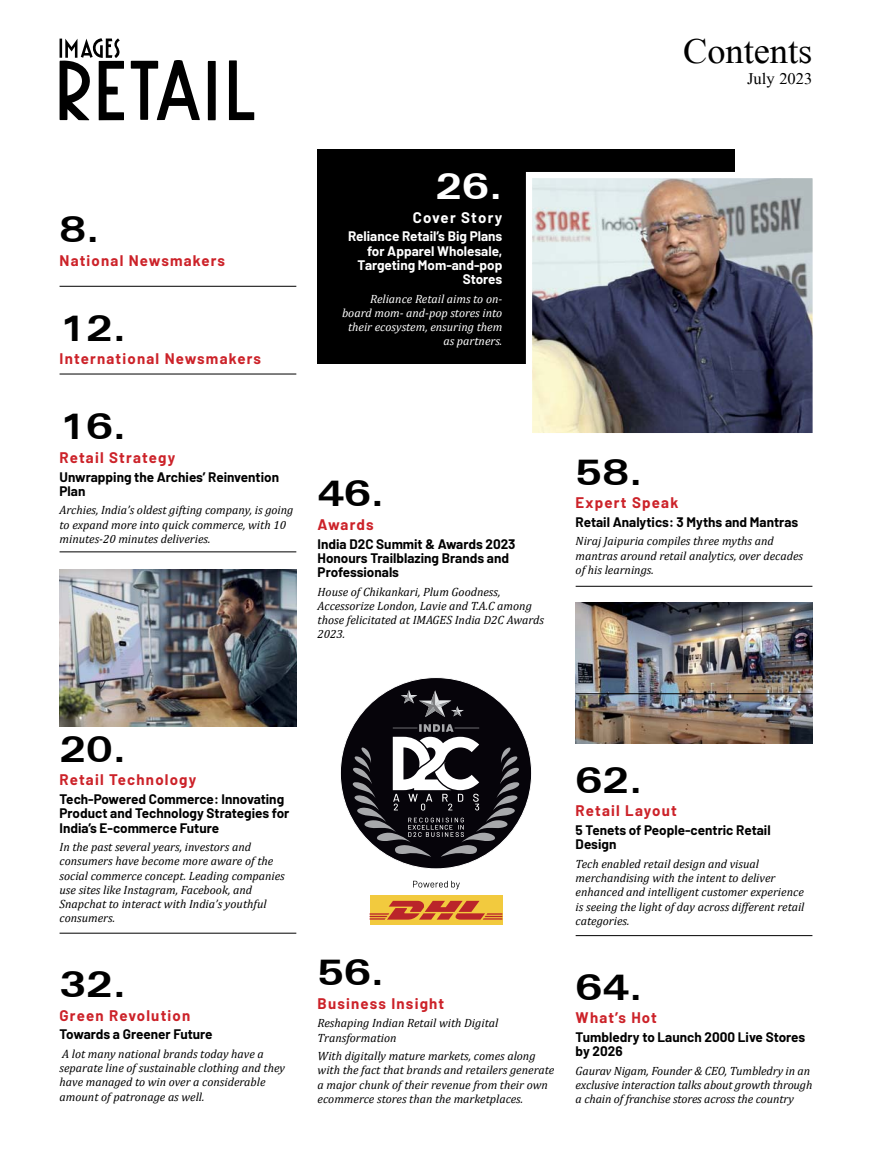
<style>
.page{position:relative;width:872px;height:1170px;background:#fff}
.page>*{position:absolute;margin:0;border:0;box-sizing:border-box;transform-origin:0 0}
.t1{font:36.3px "Doulos SIL Compact";color:#000}
.t2{font:700 expanded 36px "Zurich BT";color:#000}
.t3{font:700 expanded 36px "Zurich BT";color:#fff}
.t4{font:16.5px "Doulos SIL Compact";color:#000}
.t5{font:700 15px "Barlow";letter-spacing:.08em;color:#cc2229}
.t6{font:700 15px "Barlow";letter-spacing:.08em;color:#fff}
.t7{font:700 13.5px/14.2px "Barlow";color:#000}
.t8{font:700 13.5px/14.2px "Barlow";color:#fff;text-align:right}
.t9{font:italic 12px/14.2px "Cambria";color:#000}
.t10{font:italic 12px/14.2px "Cambria";color:#fff;text-align:right}
</style>
<div class="page">
<div style="left:317px;top:149px;width:418px;height:214px;background:#000"></div>
<svg style="left:59px;top:38px;width:195px;height:82px"></svg>
<img style="left:60px;top:569px;width:236px;height:157px">
<img style="left:575px;top:602px;width:237px;height:141px">
<hr style="left:575px;top:693px;width:237px;height:1px;background:#000">
<hr style="left:575px;top:586px;width:237px;height:1px;background:#000">
<hr style="left:575px;top:935px;width:237px;height:1px;background:#000">
<hr style="left:60px;top:932px;width:236px;height:1px;background:#000">
<hr style="left:60px;top:373px;width:236px;height:1px;background:#000">
<hr style="left:60px;top:551px;width:236px;height:1px;background:#000">
<hr style="left:60px;top:286px;width:236px;height:1px;background:#000">
<img style="left:533px;top:179px;width:279px;height:253px">
<div style="left:526px;top:172px;width:293px;height:267px;border:6px solid #fff"></div>
<svg style="left:413px;top:880px;width:47px;height:9px"></svg>
<div style="left:369px;top:895px;width:133px;height:29px;background:#f2ca3e"></div>
<svg style="left:369px;top:900px;width:133px;height:19px"></svg>
<div style="left:340px;top:677px;width:191px;height:191px;background:#06040a;border-radius:50%"></div>
<svg style="left:401px;top:690px;width:63px;height:27px"></svg>
<svg style="left:352px;top:724px;width:168px;height:132px"></svg>
<h1 class="t1" style="left:683px;top:31px;width:131px">Contents</h1>
<h3 class="t4" style="left:747px;top:69px;width:67px">July 2023</h3>
<h2 class="t2" style="left:60px;top:208px;width:41px">8.</h2>
<p class="t5" style="left:60px;top:251px;width:167px">National Newsmakers</p>
<h2 class="t2" style="left:60px;top:306px;width:68px">12.</h2>
<p class="t5" style="left:60px;top:349px;width:203px">International Newsmakers</p>
<h2 class="t2" style="left:60px;top:405px;width:68px">16.</h2>
<p class="t5" style="left:60px;top:448px;width:117px">Retail Strategy</p>
<p class="t7" style="left:60px;top:469px;width:221px">Unwrapping the Archies’ Reinvention<br>Plan</p>
<p class="t9" style="left:60px;top:502px;width:235px">Archies, India’s oldest gifting company, is going to expand more into quick commerce, with 10 minutes-20 minutes deliveries.</p>
<h2 class="t3" style="left:435px;top:165px;width:68px">26.</h2>
<p class="t6" style="left:413px;top:208px;width:91px">Cover Story</p>
<p class="t8" style="left:348px;top:229px;width:156px">Reliance Retail’s Big Plans for Apparel Wholesale,<br>Targeting Mom-and-pop<br>Stores</p>
<p class="t10" style="left:342px;top:291px;width:162px">Reliance Retail aims to on&shy;board mom- and-pop stores into their ecosystem, ensuring them as partners.</p>
<h2 class="t2" style="left:317px;top:472px;width:68px">46.</h2>
<p class="t5" style="left:317px;top:515px;width:58px">Awards</p>
<p class="t7" style="left:317px;top:536px;width:199px">India D2C Summit &amp; Awards 2023<br>Honours Trailblazing Brands and<br>Professionals</p>
<p class="t9" style="left:317px;top:584px;width:228px">House of Chikankari, Plum Goodness,<br>Accessorize London, Lavie and T.A.C among those felicitated at IMAGES India D2C Awards<br>2023.</p>
<h2 class="t2" style="left:575px;top:450px;width:68px">58.</h2>
<p class="t5" style="left:575px;top:493px;width:104px">Expert Speak</p>
<p class="t7" style="left:575px;top:514px;width:224px">Retail Analytics: 3 Myths and Mantras</p>
<p class="t9" style="left:575px;top:533px;width:229px">Niraj Jaipuria compiles three myths and mantras around retail analytics, over decades of his learnings.</p>
<h2 class="t2" style="left:60px;top:727px;width:68px">20.</h2>
<p class="t5" style="left:60px;top:770px;width:138px">Retail Technology</p>
<p class="t7" style="left:60px;top:791px;width:231px">Tech-Powered Commerce: Innovating<br>Product and Technology Strategies for<br>India’s E-commerce Future</p>
<p class="t9" style="left:60px;top:839px;width:227px">In the past several years, investors and consumers have become more aware of the social commerce concept. Leading companies use sites like Instagram, Facebook, and Snapchat to interact with India’s youthful consumers.</p>
<h2 class="t2" style="left:60px;top:963px;width:68px">32.</h2>
<p class="t5" style="left:60px;top:1005px;width:132px">Green Revolution</p>
<p class="t7" style="left:60px;top:1026px;width:155px">Towards a Greener Future</p>
<p class="t9" style="left:60px;top:1046px;width:227px">A lot many national brands today have a separate line of sustainable clothing and they have managed to win over a considerable amount of patronage as well.</p>
<h2 class="t2" style="left:317px;top:950px;width:68px">56.</h2>
<p class="t5" style="left:317px;top:993px;width:128px">Business Insight</p>
<p class="t9" style="left:317px;top:1015px;width:182px">Reshaping Indian Retail with Digital<br>Transformation</p>
<p class="t9" style="left:317px;top:1048px;width:238px">With digitally mature markets, comes along with the fact that brands and retailers generate a major chunk of their revenue from their own ecommerce stores than the marketplaces.</p>
<h2 class="t2" style="left:575px;top:758px;width:68px">62.</h2>
<p class="t5" style="left:575px;top:801px;width:103px">Retail Layout</p>
<p class="t7" style="left:575px;top:822px;width:196px">5 Tenets of People-centric Retail<br>Design</p>
<p class="t9" style="left:575px;top:856px;width:230px">Tech enabled retail design and visual merchandising with the intent to deliver enhanced and intelligent customer experience is seeing the light of day across different retail categories.</p>
<h2 class="t2" style="left:575px;top:965px;width:68px">64.</h2>
<p class="t5" style="left:575px;top:1008px;width:83px">What’s Hot</p>
<p class="t7" style="left:575px;top:1029px;width:231px">Tumbledry to Launch 2000 Live Stores by 2026</p>
<p class="t9" style="left:575px;top:1063px;width:238px">Gaurav Nigam, Founder &amp; CEO, Tumbledry in an exclusive interaction talks about growth through a chain of franchise stores across the country</p>
</div>
